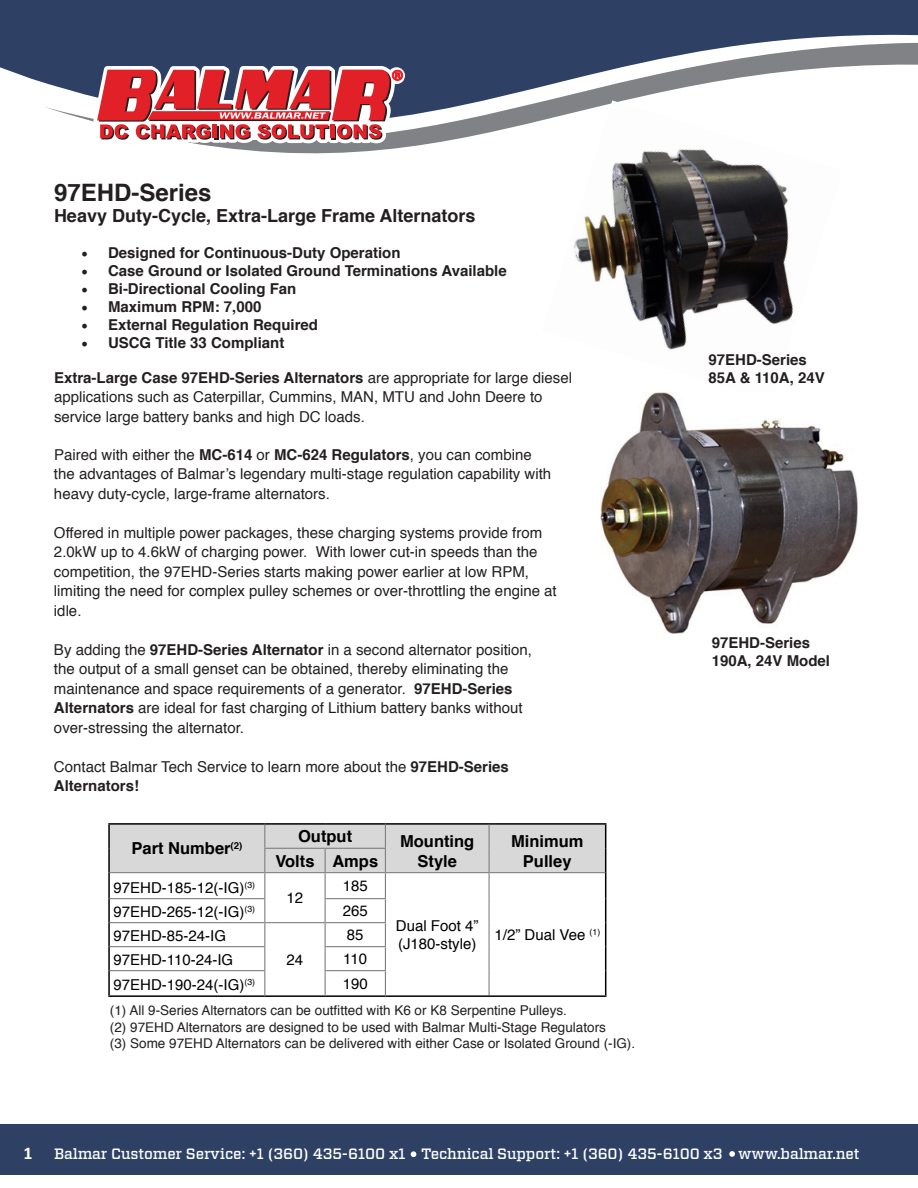
<style>
.page{position:relative;width:918px;height:1188px;background:#fff}
.page>*{position:absolute;margin:0;border:0;box-sizing:border-box;transform-origin:0 0}
.t1{font:700 24px "Helvetica";color:#231f20}
.t2{font:700 18px "Helvetica";color:#231f20}
.t3{font:700 16.5px/19.8px "Helvetica";color:#000;text-align:center}
.t4{font:15px/19.5px "Helvetica";color:#231f20}
.t5{font:700 15px/18px "Helvetica";color:#231f20}
.t6{font:15px/18px "Helvetica";color:#000}
.t7{font:500 15px "Vitesse";letter-spacing:-.01em;color:#fff}
.t8{font:13.5px/16.2px "Helvetica";color:#231f20}
.s1{font-family:"Minion Pro";font-weight:400;font-size:18px}
.s2{font-weight:700}
.s3{font-family:"Calibri";font-weight:700;font-size:18px}
</style>
<div class="page">
<div style="left:0;top:0;width:918px;height:84px;background:#2e4165"></div>
<svg style="left:46px;top:39px;width:872px;height:115px"></svg>
<svg style="left:93px;top:66px;width:312px;height:77px"></svg>
<div style="left:0;top:1124px;width:918px;height:51px;background:#2e4165"></div>
<svg style="left:411px;top:1151px;width:5px;height:6px"></svg>
<svg style="left:729px;top:1151px;width:6px;height:6px"></svg>
<img style="left:542px;top:100px;width:300px;height:250px">
<hr style="left:108px;top:823px;width:157px;height:2px;background:#000">
<hr style="left:108px;top:825px;width:2px;height:23px;background:#000">
<hr style="left:108px;top:848px;width:2px;height:25px;background:#000">
<hr style="left:265px;top:823px;width:60px;height:2px;background:#000">
<hr style="left:325px;top:823px;width:60px;height:2px;background:#000">
<hr style="left:385px;top:823px;width:104px;height:2px;background:#000">
<hr style="left:489px;top:823px;width:117px;height:2px;background:#000">
<hr style="left:108px;top:873px;width:2px;height:26px;background:#000">
<hr style="left:108px;top:899px;width:2px;height:24px;background:#000">
<hr style="left:108px;top:923px;width:2px;height:24px;background:#000">
<hr style="left:108px;top:947px;width:2px;height:24px;background:#000">
<hr style="left:108px;top:971px;width:2px;height:24px;background:#000">
<hr style="left:108px;top:995px;width:157px;height:2px;background:#000">
<hr style="left:325px;top:995px;width:60px;height:2px;background:#000">
<hr style="left:385px;top:995px;width:104px;height:2px;background:#000">
<hr style="left:489px;top:995px;width:117px;height:2px;background:#000">
<hr style="left:265px;top:995px;width:60px;height:2px;background:#000">
<svg style="left:109px;top:824px;width:497px;height:171px"></svg>
<img style="left:600px;top:392px;width:258px;height:241px">
<h1 class="t1" style="left:54px;top:183px;width:159px">97EHD-Series</h1>
<p class="t2" style="left:54px;top:209px;width:423px">Heavy Duty-Cycle, Extra-Large Frame Alternators</p>
<p class="t5" style="left:81px;top:245px;width:321px"><span class="s1">•</span> Designed for Continuous-Duty Operation</p>
<p class="t5" style="left:81px;top:263px;width:427px"><span class="s1">•</span> Case Ground or Isolated Ground Terminations Available</p>
<p class="t5" style="left:81px;top:281px;width:217px"><span class="s1">•</span> Bi-Directional Cooling Fan</p>
<p class="t5" style="left:81px;top:299px;width:182px"><span class="s1">•</span> Maximum RPM: 7,000</p>
<p class="t5" style="left:81px;top:317px;width:239px"><span class="s1">•</span> External Regulation Required</p>
<p class="t5" style="left:81px;top:335px;width:205px"><span class="s1">•</span> USCG Title 33 Compliant</p>
<p class="t4" style="left:54px;top:369px;width:520px"><span class="s2">Extra-Large Case 97EHD-Series Alternators</span> are appropriate for large diesel applications such as Caterpillar, Cummins, MAN, MTU and John Deere to service large battery banks and high DC loads.</p>
<p class="t4" style="left:54px;top:446px;width:499px">Paired with either the <span class="s2">MC-614</span> or <span class="s2">MC-624 Regulators</span>, you can combine the advantages of Balmar’s legendary multi-stage regulation capability with heavy duty-cycle, large-frame alternators.</p>
<p class="t4" style="left:54px;top:524px;width:504px">Offered in multiple power packages, these charging systems provide from 2.0kW up to 4.6kW of charging power. With lower cut-in speeds than the competition, the 97EHD-Series starts making power earlier at low RPM, limiting the need for complex pulley schemes or over-throttling the engine at idle.</p>
<p class="t4" style="left:54px;top:641px;width:480px">By adding the <span class="s2">97EHD-Series Alternator</span> in a second alternator position, the output of a small genset can be obtained, thereby eliminating the maintenance and space requirements of a generator. <span class="s2">97EHD-Series Alternators</span> are ideal for fast charging of Lithium battery banks without over-stressing the alternator.</p>
<p class="t4" style="left:54px;top:757px;width:456px">Contact Balmar Tech Service to learn more about the <span class="s2">97EHD-Series<br>Alternators!</span></p>
<p class="t3" style="left:132px;top:840px;width:112px">Part Number<sup>(2)</sup></p>
<p class="t6" style="left:114px;top:879px;width:143px">97EHD-185-12(-IG)<sup>(3)</sup></p>
<p class="t3" style="left:298px;top:828px;width:56px">Output</p>
<p class="t3" style="left:400px;top:833px;width:76px">Mounting<br>Style</p>
<p class="t3" style="left:511px;top:833px;width:74px">Minimum</p>
<p class="t3" style="left:275px;top:852px;width:104px">Volts Amps</p>
<p class="t3" style="left:523px;top:852px;width:50px">Pulley</p>
<p class="t6" style="left:287px;top:890px;width:18px">12</p>
<p class="t6" style="left:343px;top:877px;width:27px">185</p>
<p class="t6" style="left:114px;top:903px;width:143px">97EHD-265-12(-IG)<sup>(3)</sup></p>
<p class="t6" style="left:343px;top:902px;width:27px">265</p>
<p class="t6" style="left:114px;top:927px;width:114px">97EHD-85-24-IG</p>
<p class="t6" style="left:287px;top:952px;width:18px">24</p>
<p class="t6" style="left:347px;top:926px;width:18px">85</p>
<p class="t6" style="left:114px;top:951px;width:121px">97EHD-110-24-IG</p>
<p class="t6" style="left:343px;top:951px;width:25px">110</p>
<p class="t6" style="left:114px;top:976px;width:143px">97EHD-190-24(-IG)<sup>(3)</sup></p>
<p class="t6" style="left:343px;top:976px;width:27px">190</p>
<p class="t6" style="left:396px;top:918px;width:84px">Dual Foot 4” (J180-style)</p>
<p class="t6" style="left:495px;top:927px;width:107px">1/2” Dual Vee <sup>(1)</sup></p>
<p class="t8" style="left:110px;top:1003px;width:527px">(1) All 9-Series Alternators can be outfitted with K6 or K8 Serpentine Pulleys.<br>(2) 97EHD Alternators are designed to be used with Balmar Multi-Stage Regulators<br>(3) Some 97EHD Alternators can be delivered with either Case or Isolated Ground (-IG).</p>
<p class="t5" style="left:709px;top:352px;width:118px">97EHD-Series<br>85A &amp; 110A, 24V</p>
<p class="t5" style="left:712px;top:636px;width:120px">97EHD-Series<br>190A, 24V Model</p>
<p class="t7" style="left:23px;top:1147px;width:838px"><span class="s3">1</span> Balmar Customer Service: +1 (360) 435-6100 x1 Technical Support: +1 (360) 435-6100 x3 www.balmar.net</p>
</div>
